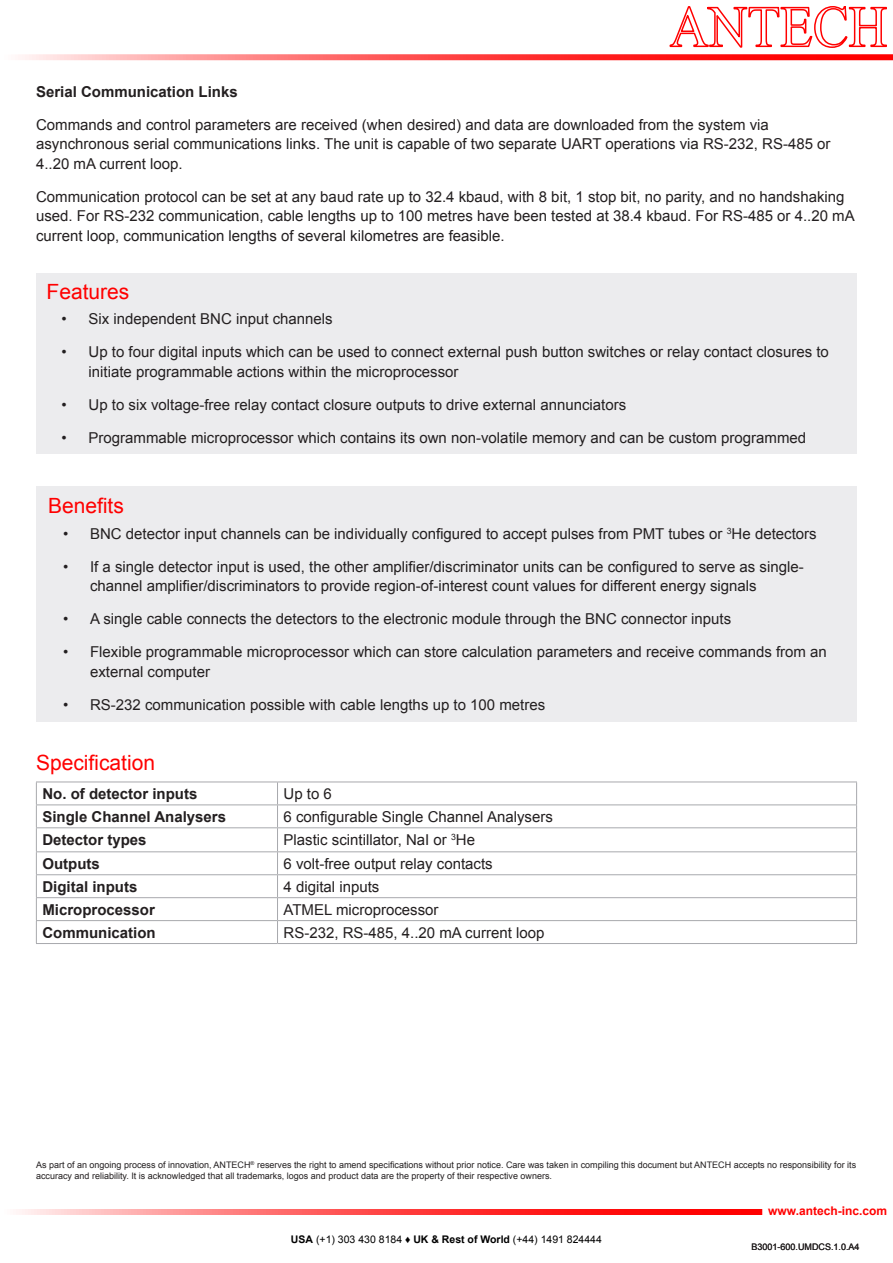
<style>
.page{position:relative;width:893px;height:1263px;background:#fff}
.page>*{position:absolute;margin:0;border:0;box-sizing:border-box;transform-origin:0 0}
.t1{font:21px "Arial";color:#f00}
.t2{font:15px/19.5px "Arial";color:#231f20}
.t3{font:700 15px "Arial";color:#231f20}
.t4{font:700 12px "Arial";color:#f00}
.t5{font:10.5px "Arial";color:#000}
.t6{font:9px/10.8px "Arial";color:#231f20}
.s1{font-weight:700}
</style>
<div class="page">
<svg style="left:19px;top:1209px;width:743px;height:6px;background:#ff5454"></svg>
<svg style="left:22px;top:54px;width:871px;height:6px;background:#ff5a5a"></svg>
<svg style="left:669px;top:6px;width:218px;height:42px"></svg>
<hr style="left:36px;top:782px;width:242px;height:1px;background:#a8a9ad">
<hr style="left:278px;top:782px;width:579px;height:1px;background:#a8a9ad">
<hr style="left:36px;top:804px;width:242px;height:1px;background:#a8a9ad">
<hr style="left:278px;top:804px;width:579px;height:1px;background:#a8a9ad">
<hr style="left:36px;top:827px;width:242px;height:1px;background:#a8a9ad">
<hr style="left:278px;top:827px;width:579px;height:1px;background:#a8a9ad">
<hr style="left:36px;top:851px;width:242px;height:1px;background:#a8a9ad">
<hr style="left:278px;top:851px;width:579px;height:1px;background:#a8a9ad">
<hr style="left:36px;top:874px;width:242px;height:1px;background:#a8a9ad">
<hr style="left:278px;top:874px;width:579px;height:1px;background:#a8a9ad">
<hr style="left:36px;top:897px;width:242px;height:1px;background:#a8a9ad">
<hr style="left:278px;top:897px;width:579px;height:1px;background:#a8a9ad">
<hr style="left:36px;top:920px;width:242px;height:1px;background:#a8a9ad">
<svg style="left:36px;top:782px;width:1px;height:161px"></svg>
<hr style="left:278px;top:920px;width:579px;height:1px;background:#a8a9ad">
<svg style="left:277px;top:782px;width:1px;height:161px"></svg>
<svg style="left:856px;top:782px;width:1px;height:161px"></svg>
<hr style="left:36px;top:943px;width:242px;height:1px;background:#a8a9ad">
<hr style="left:278px;top:943px;width:579px;height:1px;background:#a8a9ad">
<div style="left:36px;top:486px;width:821px;height:236px;background:#ececee"></div>
<div style="left:36px;top:273px;width:821px;height:180px;background:#ececee"></div>
<p class="t3" style="left:36px;top:81px;width:203px">Serial Communication Links</p>
<p class="t2" style="left:36px;top:115px;width:796px">Commands and control parameters are received (when desired) and data are downloaded from the system via asynchronous serial communications links. The unit is capable of two separate UART operations via RS-232, RS-485 or<br>4..20 mA current loop.</p>
<p class="t2" style="left:36px;top:187px;width:820px">Communication protocol can be set at any baud rate up to 32.4 kbaud, with 8 bit, 1 stop bit, no parity, and no handshaking used. For RS-232 communication, cable lengths up to 100 metres have been tested at 38.4 kbaud. For RS-485 or 4..20 mA current loop, communication lengths of several kilometres are feasible.</p>
<p class="t1" style="left:46px;top:278px;width:84px">Features</p>
<p class="t2" style="left:62px;top:309px;width:273px">• Six independent BNC input channels</p>
<p class="t2" style="left:88px;top:342px;width:742px;text-indent:-27px">• Up to four digital inputs which can be used to connect external push button switches or relay contact closures to initiate programmable actions within the microprocessor</p>
<p class="t2" style="left:62px;top:395px;width:566px">• Up to six voltage-free relay contact closure outputs to drive external annunciators</p>
<p class="t2" style="left:62px;top:428px;width:746px">• Programmable microprocessor which contains its own non-volatile memory and can be custom programmed</p>
<p class="t1" style="left:48px;top:492px;width:77px">Benefits</p>
<p class="t2" style="left:63px;top:524px;width:755px">• BNC detector input channels can be individually configured to accept pulses from PMT tubes or <sup>3</sup>He detectors</p>
<p class="t2" style="left:90px;top:557px;width:715px;text-indent:-27px">• If a single detector input is used, the other amplifier/discriminator units can be configured to serve as single&shy;channel amplifier/discriminators to provide region-of-interest count values for different energy signals</p>
<p class="t2" style="left:63px;top:609px;width:670px">• A single cable connects the detectors to the electronic module through the BNC connector inputs</p>
<p class="t2" style="left:90px;top:642px;width:738px;text-indent:-27px">• Flexible programmable microprocessor which can store calculation parameters and receive commands from an external computer</p>
<p class="t2" style="left:63px;top:695px;width:484px">• RS-232 communication possible with cable lengths up to 100 metres</p>
<p class="t1" style="left:36px;top:748px;width:121px">Specification</p>
<p class="t3" style="left:42px;top:784px;width:157px">No. of detector inputs</p>
<p class="t2" style="left:284px;top:784px;width:50px">Up to 6</p>
<p class="t3" style="left:42px;top:806px;width:185px">Single Channel Analysers</p>
<p class="t2" style="left:284px;top:807px;width:271px">6 configurable Single Channel Analysers</p>
<p class="t3" style="left:42px;top:829px;width:106px">Detector types</p>
<p class="t2" style="left:284px;top:830px;width:193px">Plastic scintillator, NaI or <sup>3</sup>He</p>
<p class="t3" style="left:42px;top:853px;width:59px">Outputs</p>
<p class="t2" style="left:284px;top:854px;width:211px">6 volt-free output relay contacts</p>
<p class="t3" style="left:42px;top:876px;width:97px">Digital inputs</p>
<p class="t2" style="left:284px;top:877px;width:97px">4 digital inputs</p>
<p class="t3" style="left:42px;top:899px;width:114px">Microprocessor</p>
<p class="t2" style="left:284px;top:900px;width:157px">ATMEL microprocessor</p>
<p class="t3" style="left:42px;top:922px;width:115px">Communication</p>
<p class="t2" style="left:284px;top:923px;width:262px">RS-232, RS-485, 4..20 mA current loop</p>
<p class="t6" style="left:36px;top:1160px;width:822px">As part of an ongoing process of innovation, ANTECH<sup>®</sup> reserves the right to amend specifications without prior notice. Care was taken in compiling this document but ANTECH accepts no responsibility for its accuracy and reliability. It is acknowledged that all trademarks, logos and product data are the property of their respective owners.</p>
<p class="t5" style="left:291px;top:1232px;width:312px"><span class="s1">USA</span> (+1) 303 430 8184 ♦ <span class="s1">UK &amp; Rest of World</span> (+44) 1491 824444</p>
<p class="t4" style="left:768px;top:1203px;width:120px">www.antech-inc.com</p>
<p class="t6" style="left:751px;top:1241px;width:110px">B3001-600.UMDCS.1.0.A4</p>
</div>
